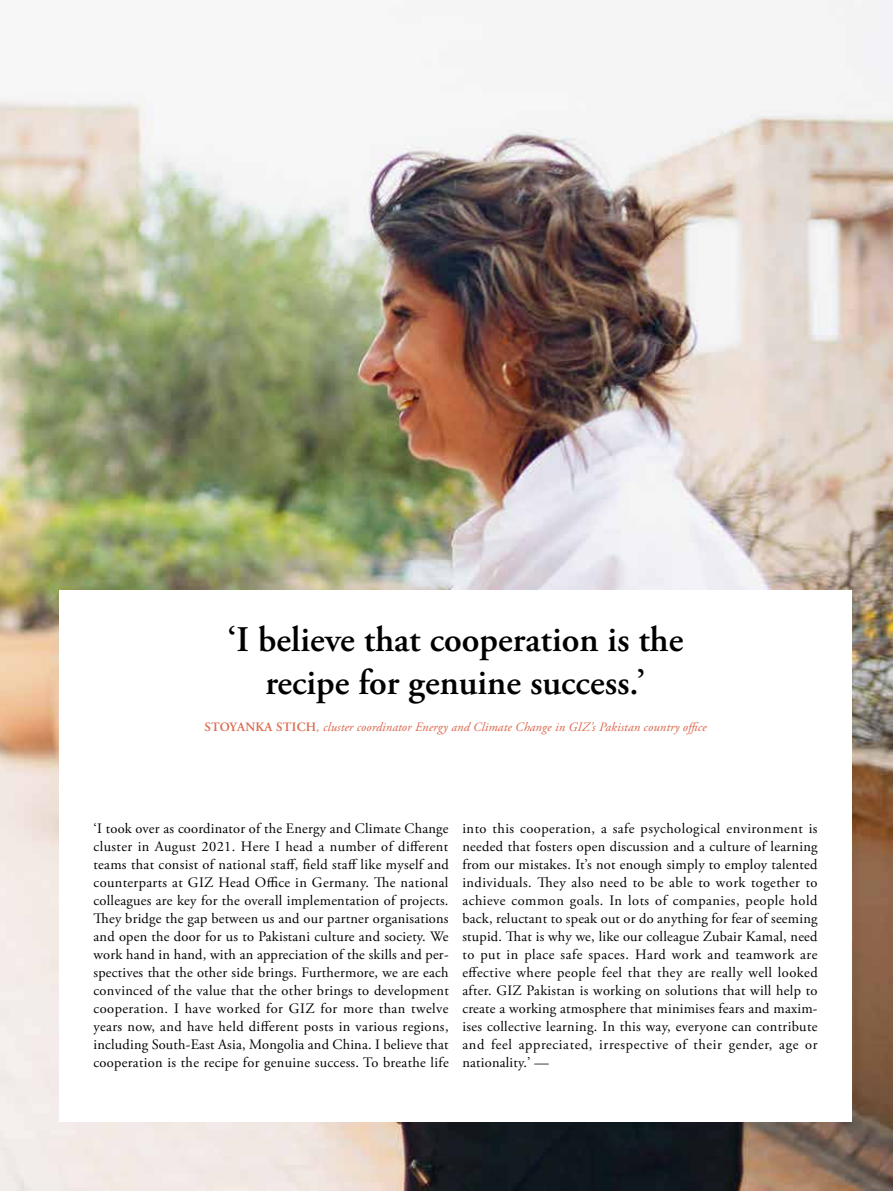
<style>
.page{position:relative;width:893px;height:1191px;background:#fff}
.page>*{position:absolute;margin:0;border:0;box-sizing:border-box;transform-origin:0 0}
.t1{font:600 36px/43.2px "Adobe Garamond Pro";color:#000;text-align:center}
.t2{font:14.4px/18px "Adobe Garamond Pro";letter-spacing:.02em;color:#000;text-align:justify}
.t3{font:italic 12.75px "Adobe Garamond Pro";letter-spacing:.01em;color:#dc674c}
.s1{font-weight:600;font-style:normal}
</style>
<div class="page">
<img style="left:0;top:0;width:893px;height:1191px">
<div style="left:60px;top:590px;width:791px;height:531px;background:#fff"></div>
<h1 class="t1" style="left:228px;top:618px;width:457px">‘I believe that cooperation is the recipe for genuine success.’</h1>
<p class="t3" style="left:204px;top:719px;width:504px"><span class="s1">STOYANKA STICH</span>, cluster coordinator Energy and Climate Change in GIZ’s Pakistan country office</p>
<p class="t2" style="left:94px;top:820px;width:357px">‘I took over as coordinator of the Energy and Climate Change cluster in August 2021. Here I head a number of different teams that consist of national staff, field staff like myself and counterparts at GIZ Head Office in Germany. The national colleagues are key for the overall implementation of projects.<br>They bridge the gap between us and our partner organisations and open the door for us to Pakistani culture and society. We work hand in hand, with an appreciation of the skills and per&shy;spectives that the other side brings. Furthermore, we are each convinced of the value that the other brings to development cooperation. I have worked for GIZ for more than twelve years now, and have held different posts in various regions, including South-East Asia, Mongolia and China. I believe that cooperation is the recipe for genuine success. To breathe life</p>
<p class="t2" style="left:462px;top:820px;width:357px">into this cooperation, a safe psychological environment is needed that fosters open discussion and a culture of learning from our mistakes. It’s not enough simply to employ talented individuals. They also need to be able to work together to achieve common goals. In lots of companies, people hold back, reluctant to speak out or do anything for fear of seeming stupid. That is why we, like our colleague Zubair Kamal, need to put in place safe spaces. Hard work and teamwork are effective where people feel that they are really well looked after. GIZ Pakistan is working on solutions that will help to create a working atmosphere that minimises fears and maxim&shy;ises collective learning. In this way, everyone can contribute and feel appreciated, irrespective of their gender, age or nationality.’ —</p>
</div>
